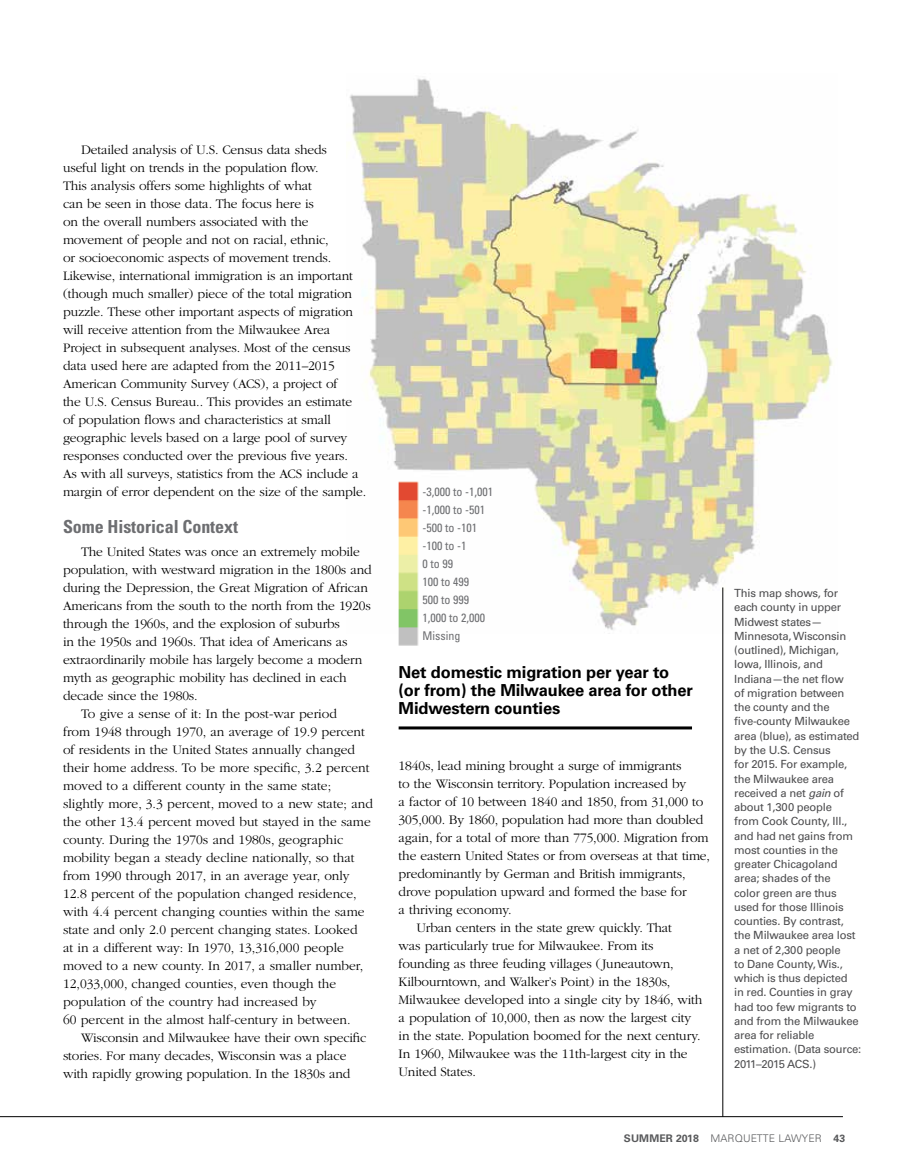
<style>
.page{position:relative;width:918px;height:1175px;background:#fff}
.page>*{position:absolute;margin:0;border:0;box-sizing:border-box;transform-origin:0 0}
.t1{font:700 condensed 18px "Univers LT Std";letter-spacing:-.005em;color:#6d6e71}
.t2{font:700 16.5px/18px "Univers LT Std";letter-spacing:-.01em;color:#000}
.t3{font:300 13.5px/18px "ITC Garamond Std";letter-spacing:-.01em;color:#000}
.t4{font:condensed 12px/18px "Univers LT Std";color:#6d6e71}
.t5{font:11.25px/14.2px "Univers LT Std";letter-spacing:-.02em;color:#4d4d4f}
.t6{font:300 10.5px "Univers LT Std";letter-spacing:.01em;color:#58595b}
.s1{font-style:italic}
.s2{font-weight:700}
</style>
<div class="page">
<hr style="left:0;top:1116px;width:843px;height:1px;background:#000">
<img style="left:348px;top:78px;width:485px;height:555px">
<hr style="left:399px;top:726px;width:293px;height:3px;background:#000">
<hr style="left:723px;top:587px;width:1px;height:529px;background:#000">
<img style="left:395px;top:474px;width:26px;height:172px">
<p class="t3" style="left:63px;top:140px;width:305px;text-indent:18px">Detailed analysis of U.S. Census data sheds<br>useful light on trends in the population flow.<br>This analysis offers some highlights of what<br>can be seen in those data. The focus here is<br>on the overall numbers associated with the movement of people and not on racial, ethnic,<br>or socioeconomic aspects of movement trends.<br>Likewise, international immigration is an important (though much smaller) piece of the total migration puzzle. These other important aspects of migration will receive attention from the Milwaukee Area Project in subsequent analyses. Most of the census data used here are adapted from the 2011–2015<br>American Community Survey (ACS), a project of<br>the U.S. Census Bureau.. This provides an estimate of population flows and characteristics at small geographic levels based on a large pool of survey responses conducted over the previous five years.<br>As with all surveys, statistics from the ACS include a margin of error dependent on the size of the sample.</p>
<h1 class="t1" style="left:63px;top:516px;width:177px">Some Historical Context</h1>
<p class="t3" style="left:81px;top:542px;width:281px">The United States was once an extremely mobile</p>
<p class="t3" style="left:63px;top:560px;width:310px">population, with westward migration in the 1800s and</p>
<p class="t3" style="left:63px;top:578px;width:306px">during the Depression, the Great Migration of African</p>
<p class="t3" style="left:63px;top:596px;width:309px">Americans from the south to the north from the 1920s</p>
<p class="t3" style="left:63px;top:614px;width:278px">through the 1960s, and the explosion of suburbs</p>
<p class="t3" style="left:63px;top:632px;width:286px">in the 1950s and 1960s. That idea of Americans as</p>
<p class="t3" style="left:63px;top:650px;width:301px">extraordinarily mobile has largely become a modern</p>
<p class="t3" style="left:63px;top:668px;width:285px">myth as geographic mobility has declined in each</p>
<p class="t3" style="left:63px;top:686px;width:136px">decade since the 1980s.</p>
<p class="t3" style="left:81px;top:704px;width:257px">To give a sense of it: In the post-war period</p>
<p class="t3" style="left:63px;top:722px;width:303px">from 1948 through 1970, an average of 19.9 percent</p>
<p class="t3" style="left:63px;top:740px;width:294px">of residents in the United States annually changed</p>
<p class="t3" style="left:63px;top:758px;width:308px">their home address. To be more specific, 3.2 percent</p>
<p class="t3" style="left:63px;top:776px;width:270px">moved to a different county in the same state;</p>
<p class="t3" style="left:63px;top:794px;width:312px">slightly more, 3.3 percent, moved to a new state; and</p>
<p class="t3" style="left:63px;top:812px;width:309px">the other 13.4 percent moved but stayed in the same</p>
<p class="t3" style="left:63px;top:830px;width:282px">county. During the 1970s and 1980s, geographic</p>
<p class="t3" style="left:63px;top:848px;width:293px">mobility began a steady decline nationally, so that</p>
<p class="t3" style="left:63px;top:866px;width:288px">from 1990 through 2017, in an average year, only</p>
<p class="t3" style="left:63px;top:884px;width:295px">12.8 percent of the population changed residence,</p>
<p class="t3" style="left:63px;top:902px;width:303px">with 4.4 percent changing counties within the same</p>
<p class="t3" style="left:63px;top:920px;width:296px">state and only 2.0 percent changing states. Looked</p>
<p class="t3" style="left:63px;top:938px;width:283px">at in a different way: In 1970, 13,316,000 people</p>
<p class="t3" style="left:63px;top:956px;width:302px">moved to a new county. In 2017, a smaller number,</p>
<p class="t3" style="left:63px;top:974px;width:275px">12,033,000, changed counties, even though the</p>
<p class="t3" style="left:63px;top:992px;width:255px">population of the country had increased by</p>
<p class="t3" style="left:63px;top:1010px;width:289px">60 percent in the almost half-century in between.</p>
<p class="t3" style="left:81px;top:1028px;width:287px">Wisconsin and Milwaukee have their own specific</p>
<p class="t3" style="left:63px;top:1046px;width:285px">stories. For many decades, Wisconsin was a place</p>
<p class="t3" style="left:63px;top:1064px;width:289px">with rapidly growing population. In the 1830s and</p>
<p class="t4" style="left:423px;top:482px;width:72px">-3,000 to -1,001 -1,000 to -501 -500 to -101 -100 to -1<br>0 to 99<br>100 to 499<br>500 to 999<br>1,000 to 2,000<br>Missing</p>
<p class="t2" style="left:399px;top:663px;width:296px">Net domestic migration per year to (or from) the Milwaukee area for other<br>Midwestern counties</p>
<p class="t3" style="left:399px;top:757px;width:285px">1840s, lead mining brought a surge of immigrants</p>
<p class="t3" style="left:399px;top:775px;width:289px">to the Wisconsin territory. Population increased by</p>
<p class="t3" style="left:399px;top:793px;width:306px">a factor of 10 between 1840 and 1850, from 31,000 to</p>
<p class="t3" style="left:399px;top:811px;width:306px">305,000. By 1860, population had more than doubled</p>
<p class="t3" style="left:399px;top:829px;width:311px">again, for a total of more than 775,000. Migration from</p>
<p class="t3" style="left:399px;top:847px;width:313px">the eastern United States or from overseas at that time,</p>
<p class="t3" style="left:399px;top:865px;width:288px">predominantly by German and British immigrants,</p>
<p class="t3" style="left:399px;top:883px;width:289px">drove population upward and formed the base for</p>
<p class="t3" style="left:399px;top:901px;width:115px">a thriving economy.</p>
<p class="t3" style="left:417px;top:919px;width:257px">Urban centers in the state grew quickly. That</p>
<p class="t3" style="left:399px;top:937px;width:257px">was particularly true for Milwaukee. From its</p>
<p class="t3" style="left:399px;top:955px;width:277px">founding as three feuding villages (Juneautown,</p>
<p class="t3" style="left:399px;top:973px;width:273px">Kilbourntown, and Walker’s Point) in the 1830s,</p>
<p class="t3" style="left:399px;top:991px;width:305px">Milwaukee developed into a single city by 1846, with</p>
<p class="t3" style="left:399px;top:1009px;width:294px">a population of 10,000, then as now the largest city</p>
<p class="t3" style="left:399px;top:1027px;width:304px">in the state. Population boomed for the next century.</p>
<p class="t3" style="left:399px;top:1045px;width:291px">In 1960, Milwaukee was the 11th-largest city in the</p>
<p class="t3" style="left:399px;top:1063px;width:79px">United States.</p>
<p class="t5" style="left:734px;top:586px;width:129px">This map shows, for each county in upper<br>Midwest states—<br>Minnesota, Wisconsin (outlined), Michigan,<br>Iowa, Illinois, and<br>Indiana—the net flow<br>of migration between the county and the five-county Milwaukee area (blue), as estimated by the U.S. Census<br>for 2015. For example, the Milwaukee area received a net <span class="s1">gain</span> of about 1,300 people<br>from Cook County, Ill., and had net gains from most counties in the greater Chicagoland area; shades of the<br>color green are thus used for those Illinois counties. By contrast, the Milwaukee area lost a net of 2,300 people<br>to Dane County, Wis., which is thus depicted<br>in red. Counties in gray had too few migrants to and from the Milwaukee area for reliable estimation. (Data source:<br>2011–2015 ACS.)</p>
<p class="t6" style="left:624px;top:1132px;width:223px"><span class="s2">SUMMER 2018</span> MARQUETTE LAWYER <span class="s2">43</span></p>
</div>
